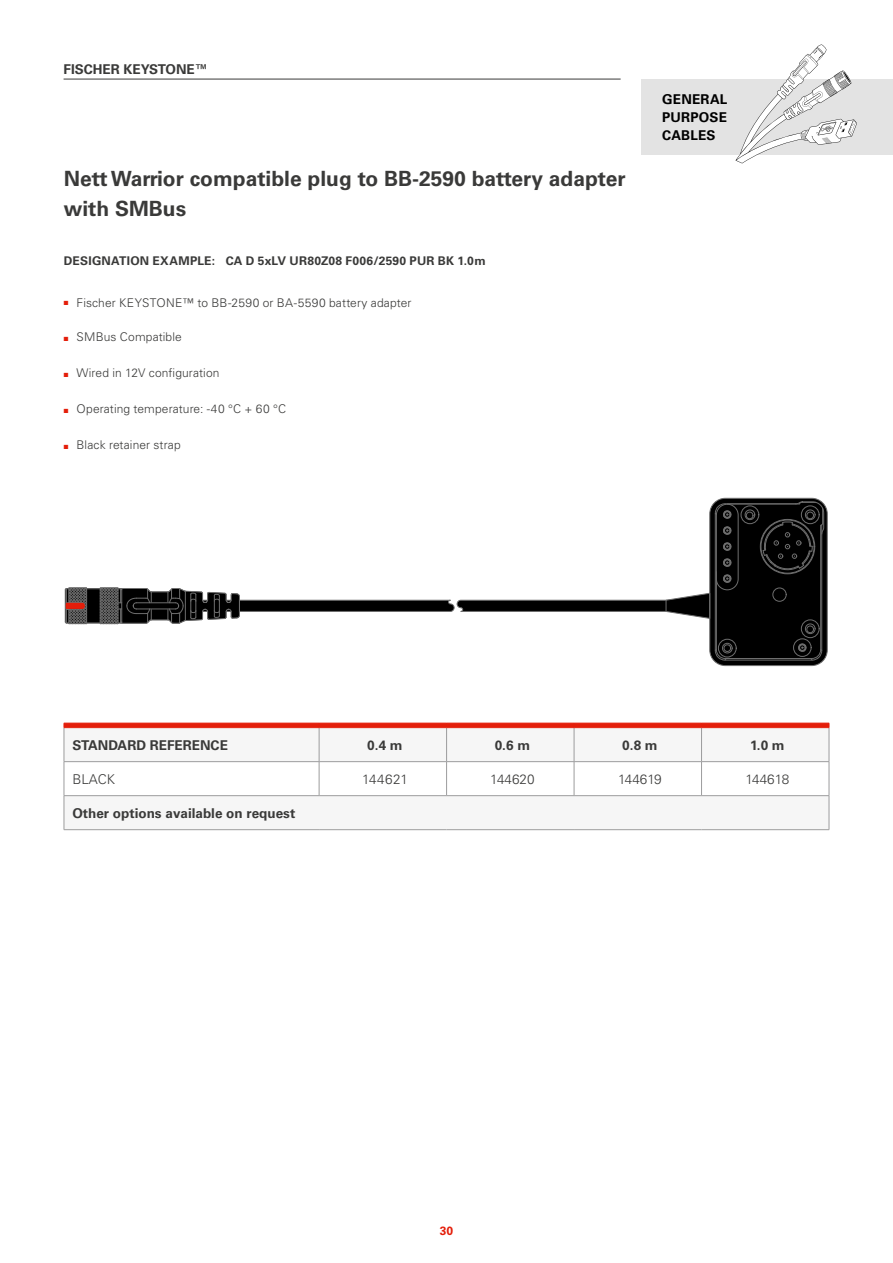
<style>
.page{position:relative;width:893px;height:1263px;background:#fff}
.page>*{position:absolute;margin:0;border:0;box-sizing:border-box;transform-origin:0 0}
.t1{font:700 21px/30px "Univers LT Pro 65";color:#3a3a39}
.t2{font:700 13.5px "Univers LT Pro 65";color:#3a3a39}
.t3{font:300 13.5px "Univers LT Pro 45";color:#3a3a39}
.t4{font:700 13.5px "Univers LT Pro 65";letter-spacing:.01em;color:#000}
.t5{font:300 12px "Univers LT Pro 45";letter-spacing:.01em;color:#3a3a39}
.t6{font:700 12px "Univers LT Pro 65";letter-spacing:.02em;color:#3a3a39}
.t7{font:700 12px "Univers LT Pro 65";color:#e41e0a}
.s1{color:#e41e0a}
</style>
<div class="page">
<div style="left:709px;top:498px;width:119px;height:168px;border:1px solid #6e6e6e;border-radius:16px"></div>
<svg style="left:64px;top:501px;width:761px;height:166px"></svg>
<svg style="left:65px;top:728px;width:764px;height:101px;fill:#f6f6f6"></svg>
<hr style="left:64px;top:728px;width:1px;height:33px;background:#9c9c9d">
<hr style="left:319px;top:728px;width:1px;height:33px;background:#9c9c9d">
<hr style="left:446px;top:728px;width:1px;height:33px;background:#9c9c9d">
<hr style="left:574px;top:728px;width:1px;height:33px;background:#9c9c9d">
<hr style="left:701px;top:728px;width:1px;height:33px;background:#9c9c9d">
<hr style="left:829px;top:728px;width:1px;height:33px;background:#9c9c9d">
<hr style="left:64px;top:762px;width:1px;height:33px;background:#9c9c9d">
<hr style="left:64px;top:761px;width:255px;height:1px;background:#9c9c9d">
<hr style="left:319px;top:762px;width:1px;height:33px;background:#9c9c9d">
<hr style="left:319px;top:761px;width:128px;height:1px;background:#9c9c9d">
<hr style="left:446px;top:762px;width:1px;height:33px;background:#9c9c9d">
<hr style="left:447px;top:761px;width:127px;height:1px;background:#9c9c9d">
<hr style="left:574px;top:761px;width:127px;height:1px;background:#9c9c9d">
<hr style="left:701px;top:761px;width:128px;height:1px;background:#9c9c9d">
<hr style="left:574px;top:762px;width:1px;height:33px;background:#9c9c9d">
<hr style="left:701px;top:762px;width:1px;height:33px;background:#9c9c9d">
<hr style="left:829px;top:762px;width:1px;height:33px;background:#9c9c9d">
<hr style="left:64px;top:796px;width:1px;height:33px;background:#9c9c9d">
<hr style="left:64px;top:795px;width:255px;height:1px;background:#9c9c9d">
<hr style="left:64px;top:829px;width:255px;height:1px;background:#9c9c9d">
<hr style="left:319px;top:829px;width:128px;height:1px;background:#9c9c9d">
<hr style="left:447px;top:829px;width:127px;height:1px;background:#9c9c9d">
<hr style="left:574px;top:829px;width:127px;height:1px;background:#9c9c9d">
<hr style="left:701px;top:829px;width:128px;height:1px;background:#9c9c9d">
<hr style="left:319px;top:795px;width:128px;height:1px;background:#9c9c9d">
<hr style="left:447px;top:795px;width:127px;height:1px;background:#9c9c9d">
<hr style="left:574px;top:795px;width:127px;height:1px;background:#9c9c9d">
<hr style="left:701px;top:795px;width:128px;height:1px;background:#9c9c9d">
<hr style="left:829px;top:796px;width:1px;height:33px;background:#9c9c9d">
<svg style="left:64px;top:723px;width:766px;height:5px;background:#e4200c"></svg>
<hr style="left:64px;top:727px;width:255px;height:1px;background:#e41e0a">
<hr style="left:319px;top:727px;width:128px;height:1px;background:#e41e0a">
<hr style="left:447px;top:727px;width:127px;height:1px;background:#e41e0a">
<hr style="left:574px;top:727px;width:127px;height:1px;background:#e41e0a">
<hr style="left:701px;top:727px;width:128px;height:1px;background:#e41e0a">
<hr style="left:64px;top:79px;width:557px;height:1px;background:#3a3a39">
<div style="left:642px;top:79px;width:251px;height:76px;background:#e3e3e3"></div>
<svg style="left:735px;top:44px;width:122px;height:119px"></svg>
<p class="t2" style="left:64px;top:59px;width:146px">FISCHER KEYSTONE™</p>
<p class="t1" style="left:64px;top:162px;width:563px">Nett Warrior compatible plug to BB-2590 battery adapter with SMBus</p>
<p class="t6" style="left:64px;top:252px;width:423px">DESIGNATION EXAMPLE: CA D 5xLV UR80Z08 F006/2590 PUR BK 1.0m</p>
<p class="t5" style="left:64px;top:295px;width:349px"><sup>■</sup> Fischer KEYSTONE™ to BB-2590 or BA-5590 battery adapter</p>
<p class="t5" style="left:64px;top:328px;width:120px"><span class="s1">■</span> SMBus Compatible</p>
<p class="t5" style="left:64px;top:364px;width:157px"><span class="s1">■</span> Wired in 12V configuration</p>
<p class="t5" style="left:64px;top:400px;width:224px"><span class="s1">■</span> Operating temperature: -40 °C + 60 °C</p>
<p class="t5" style="left:64px;top:436px;width:118px"><span class="s1">■</span> Black retainer strap</p>
<p class="t4" style="left:662px;top:90px;width:67px">GENERAL</p>
<p class="t4" style="left:662px;top:108px;width:66px">PURPOSE</p>
<p class="t4" style="left:662px;top:126px;width:55px">CABLES</p>
<p class="t2" style="left:72px;top:735px;width:157px">STANDARD REFERENCE</p>
<p class="t2" style="left:367px;top:735px;width:37px">0.4 m</p>
<p class="t2" style="left:495px;top:735px;width:37px">0.6 m</p>
<p class="t2" style="left:622px;top:735px;width:37px">0.8 m</p>
<p class="t2" style="left:750px;top:735px;width:36px">1.0 m</p>
<p class="t3" style="left:72px;top:770px;width:44px">BLACK</p>
<p class="t3" style="left:362px;top:770px;width:47px">144621</p>
<p class="t3" style="left:490px;top:770px;width:46px">144620</p>
<p class="t3" style="left:618px;top:770px;width:45px">144619</p>
<p class="t3" style="left:745px;top:770px;width:45px">144618</p>
<p class="t2" style="left:72px;top:803px;width:224px">Other options available on request</p>
<p class="t7" style="left:440px;top:1223px;width:15px">30</p>
</div>
